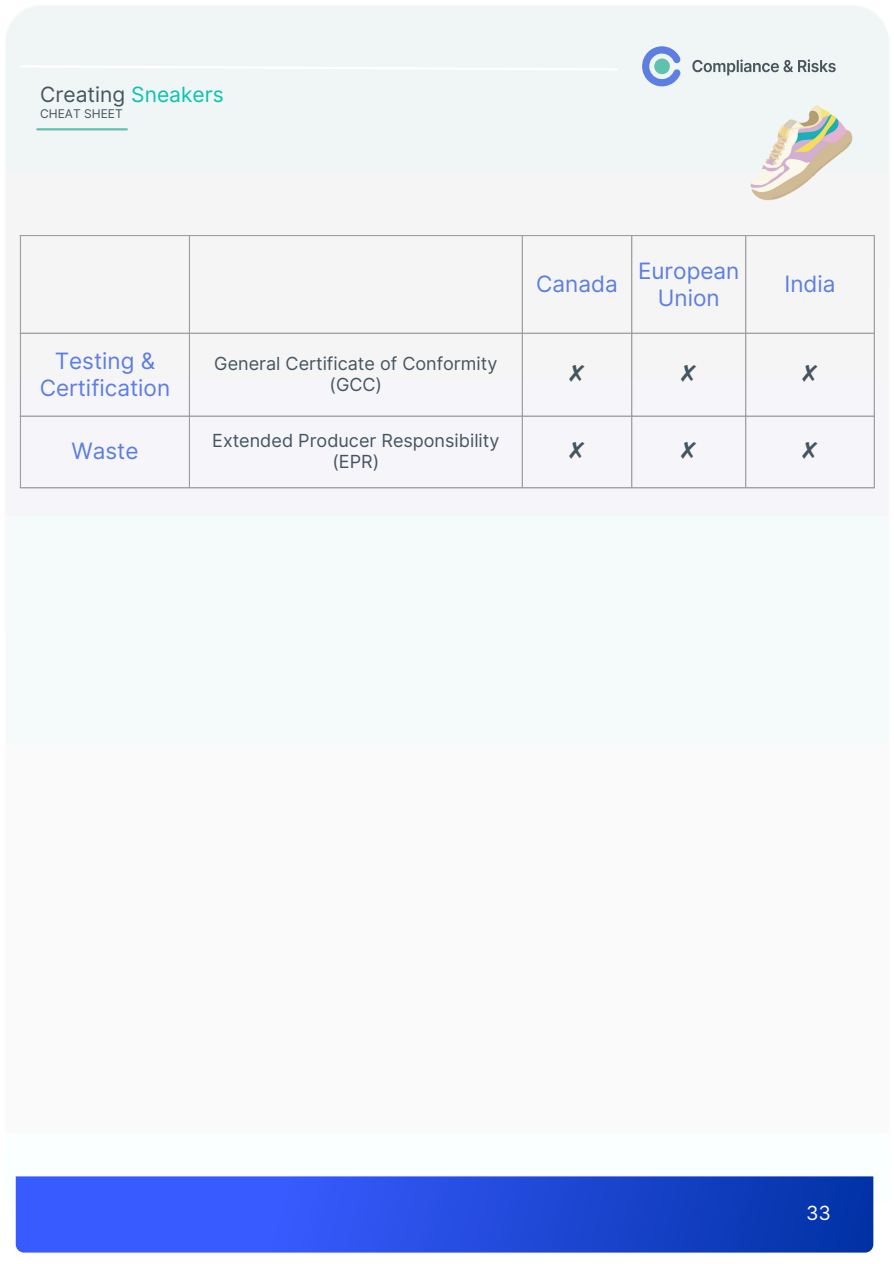
<style>
.page{position:relative;width:894px;height:1264px;background:#fff}
.page>*{position:absolute;margin:0;border:0;box-sizing:border-box;transform-origin:0 0}
.t1{font:22.5px/27px "Inter";color:#5d7ee2;text-align:center}
.t2{font:21px "Inter";color:#455560}
.t3{font:21px "Wen Quan Yi Micro Hei";color:#455560}
.t4{font:19.5px "Inter";color:#fff}
.t5{font:18px/21.3px "Inter";color:#455560;text-align:center}
.t6{font:12px "Inter";color:#455560}
.s1{color:#05c5ae}
</style>
<div class="page">
<div style="left:6px;top:6px;width:883px;height:1247px;background:#f5fafa"></div>
<svg style="left:692px;top:59px;width:143px;height:16px"></svg>
<svg style="left:642px;top:46px;width:38px;height:42px"></svg>
<svg style="left:19px;top:64px;width:600px;height:8px"></svg>
<svg style="left:16px;top:1176px;width:857px;height:76px;background:#254ddf"></svg>
<img style="left:739px;top:89px;width:124px;height:126px">
<hr style="left:20px;top:236px;width:1px;height:251px;background:#9e9e9e">
<hr style="left:189px;top:236px;width:1px;height:251px;background:#9e9e9e">
<hr style="left:521px;top:236px;width:1px;height:251px;background:#9e9e9e">
<hr style="left:631px;top:236px;width:1px;height:251px;background:#9e9e9e">
<hr style="left:745px;top:236px;width:1px;height:251px;background:#9e9e9e">
<hr style="left:873px;top:236px;width:1px;height:251px;background:#9e9e9e">
<hr style="left:20px;top:235px;width:854px;height:1px;background:#9e9e9e">
<hr style="left:20px;top:332px;width:854px;height:2px;background:#9e9e9e">
<hr style="left:20px;top:415px;width:854px;height:1px;background:#9e9e9e">
<hr style="left:20px;top:487px;width:854px;height:1px;background:#9e9e9e">
<hr style="left:37px;top:128px;width:90px;height:2px;background:#60c2ae">
<h1 class="t2" style="left:40px;top:82px;width:185px">Creating <span class="s1">Sneakers</span></h1>
<h1 class="t6" style="left:40px;top:107px;width:84px">CHEAT SHEET</h1>
<p class="t1" style="left:536px;top:271px;width:83px">Canada</p>
<p class="t1" style="left:638px;top:257px;width:103px">European<br>Union</p>
<p class="t1" style="left:784px;top:271px;width:53px">India</p>
<p class="t1" style="left:40px;top:347px;width:132px">Testing &amp;<br>Certification</p>
<p class="t5" style="left:214px;top:352px;width:284px">General Certificate of Conformity (GCC)</p>
<p class="t3" style="left:566px;top:361px;width:23px">✘</p>
<p class="t3" style="left:678px;top:361px;width:23px">✘</p>
<p class="t3" style="left:799px;top:361px;width:23px">✘</p>
<p class="t1" style="left:71px;top:438px;width:69px">Waste</p>
<p class="t5" style="left:212px;top:430px;width:288px">Extended Producer Responsibility (EPR)</p>
<p class="t3" style="left:566px;top:438px;width:23px">✘</p>
<p class="t3" style="left:678px;top:438px;width:23px">✘</p>
<p class="t3" style="left:799px;top:438px;width:23px">✘</p>
<p class="t4" style="left:805px;top:1201px;width:26px">33</p>
</div>
